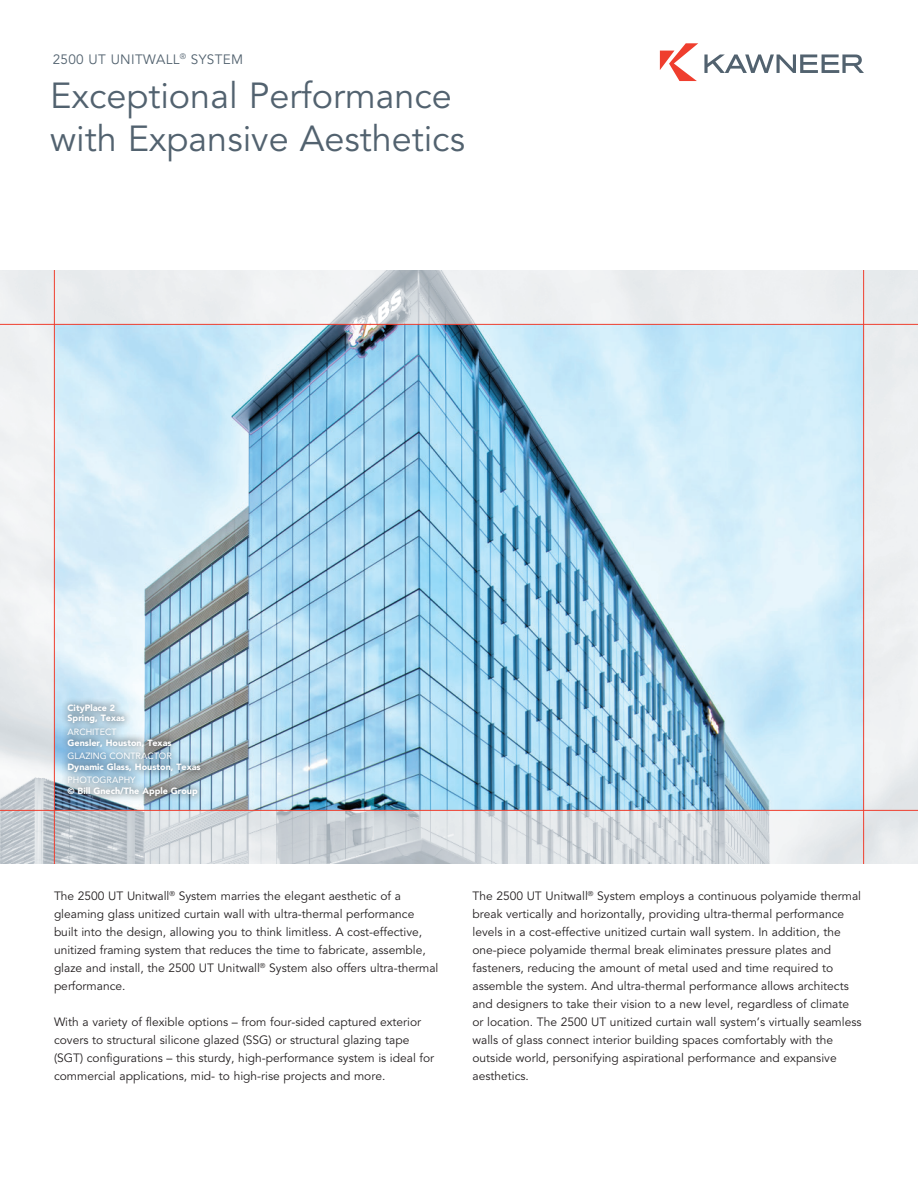
<style>
.page{position:relative;width:918px;height:1188px;background:#fff}
.page>*{position:absolute;margin:0;border:0;box-sizing:border-box;transform-origin:0 0}
.t1{font:36px "Avenir";color:#52626f}
.t2{font:13.5px "Avenir";letter-spacing:.025em;color:#52626f}
.body{font:12px/18px "Avenir";color:#231f20}
.photo_caption{font:900 9px/10.5px "Avenir";color:#fff}
.s1{font-weight:400}
</style>
<div class="page">
<svg style="left:660px;top:43px;width:38px;height:38px"></svg>
<svg style="left:704px;top:54px;width:160px;height:19px"></svg>
<img style="left:0;top:270px;width:918px;height:594px">
<img style="left:55px;top:325px;width:808px;height:485px">
<hr style="left:54px;top:270px;width:1px;height:594px;background:#ef3e2e">
<hr style="left:863px;top:270px;width:1px;height:594px;background:#ef3e2e">
<hr style="left:0;top:324px;width:918px;height:1px;background:#ef3e2e">
<hr style="left:0;top:810px;width:918px;height:1px;background:#ef3e2e">
<div style="left:61px;top:697px;width:147px;height:106px;background:#231f20;opacity:.85"></div>
<p class="t2" style="left:53px;top:51px;width:192px">2500 UT UNITWALL<sup>®</sup> SYSTEM</p>
<p class="t1" style="left:50px;top:75px;width:403px">Exceptional Performance</p>
<p class="t1" style="left:50px;top:118px;width:416px">with Expansive Aesthetics</p>
<p class="photo_caption" style="left:68px;top:702px;width:59px">CityPlace 2<br>Spring, Texas</p>
<p class="photo_caption" style="left:68px;top:727px;width:106px"><span class="s1">ARCHITECT<br></span>Gensler, Houston, Texas</p>
<p class="photo_caption" style="left:68px;top:751px;width:135px"><span class="s1">GLAZING CONTRACTOR<br></span>Dynamic Glass, Houston, Texas</p>
<p class="photo_caption" style="left:68px;top:775px;width:132px"><span class="s1">PHOTOGRAPHY<br></span>© Bill Gnech/The Apple Group</p>
<p class="photo_caption" style="left:68px;top:761px;width:212px">Stouffville Glass Inc., Stouffville, Ontario, Canada</p>
<p class="photo_caption" style="left:78px;top:786px;width:70px">Arthur Kendrick</p>
<p class="body" style="left:54px;top:887px;width:386px">The 2500 UT Unitwall<sup>®</sup> System marries the elegant aesthetic of a gleaming glass unitized curtain wall with ultra-thermal performance built into the design, allowing you to think limitless. A cost-effective, unitized framing system that reduces the time to fabricate, assemble, glaze and install, the 2500 UT Unitwall<sup>®</sup> System also offers ultra-thermal performance.</p>
<p class="body" style="left:54px;top:1013px;width:382px">With a variety of flexible options – from four-sided captured exterior covers to structural silicone glazed (SSG) or structural glazing tape (SGT) configurations – this sturdy, high-performance system is ideal for commercial applications, mid- to high-rise projects and more.</p>
<p class="body" style="left:472px;top:887px;width:391px">The 2500 UT Unitwall<sup>®</sup> System employs a continuous polyamide thermal break vertically and horizontally, providing ultra-thermal performance levels in a cost-effective unitized curtain wall system. In addition, the one-piece polyamide thermal break eliminates pressure plates and fasteners, reducing the amount of metal used and time required to assemble the system. And ultra-thermal performance allows architects and designers to take their vision to a new level, regardless of climate or location. The 2500 UT unitized curtain wall system’s virtually seamless walls of glass connect interior building spaces comfortably with the outside world, personifying aspirational performance and expansive aesthetics.</p>
</div>
